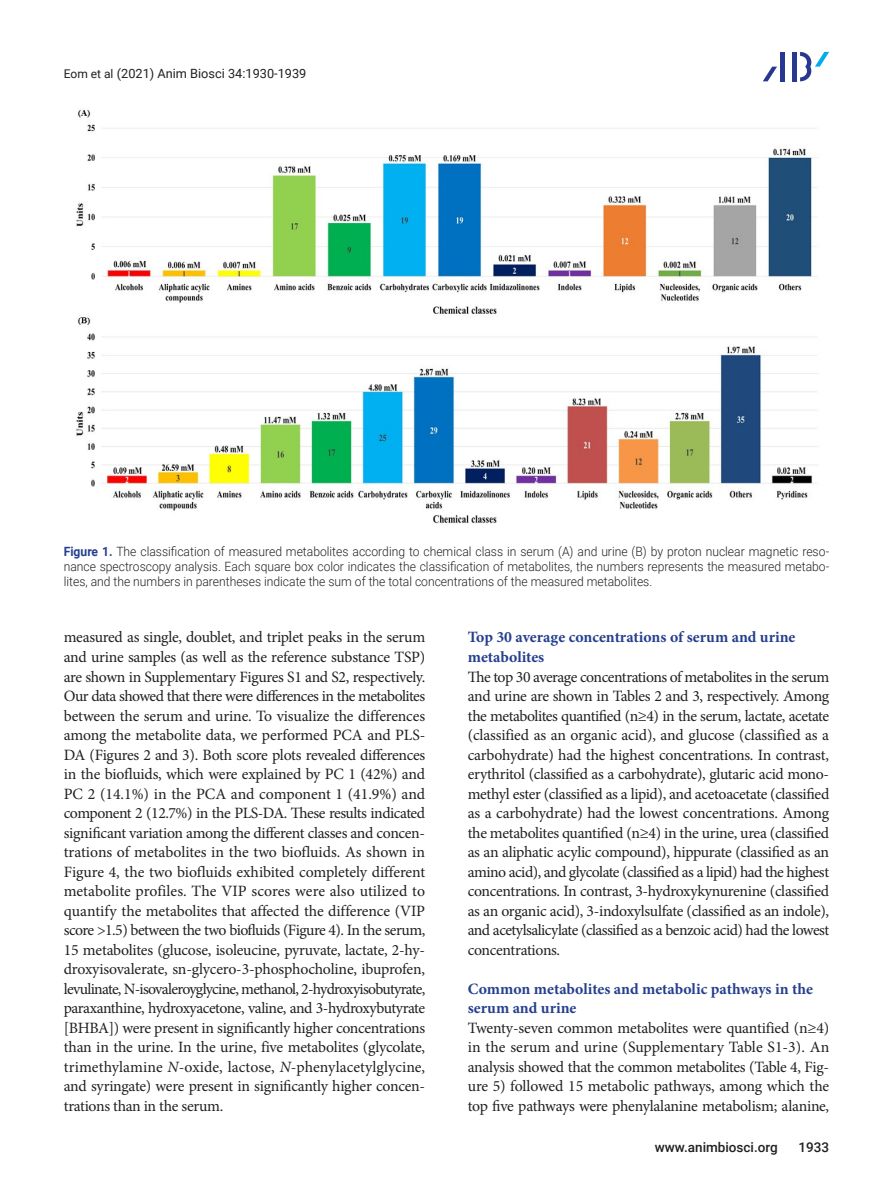
<style>
.page{position:relative;width:893px;height:1191px;background:#fff}
.page>*{position:absolute;margin:0;border:0;box-sizing:border-box;transform-origin:0 0}
.본문{font:15.75px/19.5px "Minion Pro";letter-spacing:-.02em;color:#231f20;text-align:justify}
.중제목{font:700 15.75px/19.5px "Minion Pro";color:#253f8e}
.t1{font:500 13.5px "Roboto";color:#231f20}
.표_그림__제목{font:300 12.75px/15px "Roboto";color:#231f20;text-align:justify;scale:.95 1}
.t2{font:12.75px "Roboto";color:#231f20}
.s1{font-size:12px}
.s2{font-weight:700;color:#253f8e}
.s3{font-style:italic}
</style>
<div class="page">
<div style="left:792px;top:52px;width:5px;height:29px;background:#283890"></div>
<hr style="left:781px;top:52px;width:4px;height:29px;background:#283890">
<svg style="left:763px;top:67px;width:14px;height:14px"></svg>
<svg style="left:800px;top:52px;width:29px;height:29px"></svg>
<img style="left:76px;top:109px;width:742px;height:415px">
<p class="t2" style="left:64px;top:65px;width:244px"><span class="s1">Eom et al</span> (2021) Anim Biosci 34:1930-1939</p>
<p class="표_그림__제목" style="left:64px;top:543px;width:807px"><span class="s2">Figure 1.</span> The classification of measured metabolites according to chemical class in serum (A) and urine (B) by proton nuclear magnetic reso&shy;nance spectroscopy analysis. Each square box color indicates the classification of metabolites, the numbers represents the measured metabo&shy;lites, and the numbers in parentheses indicate the sum of the total concentrations of the measured metabolites.</p>
<p class="본문" style="left:64px;top:628px;width:363px">measured as single, doublet, and triplet peaks in the serum and urine samples (as well as the reference substance TSP) are shown in Supplementary Figures S1 and S2, respectively.<br>Our data showed that there were differences in the metabolites between the serum and urine. To visualize the differences among the metabolite data, we performed PCA and PLS-DA (Figures 2 and 3). Both score plots revealed differences in the biofluids, which were explained by PC 1 (42%) and PC 2 (14.1%) in the PCA and component 1 (41.9%) and component 2 (12.7%) in the PLS-DA. These results indicated significant variation among the different classes and concen&shy;trations of metabolites in the two biofluids. As shown in Figure 4, the two biofluids exhibited completely different metabolite profiles. The VIP scores were also utilized to quantify the metabolites that affected the difference (VIP score &gt;1.5) between the two biofluids (Figure 4). In the serum, 15 metabolites (glucose, isoleucine, pyruvate, lactate, 2-hy&shy;droxyisovalerate, sn-glycero-3-phosphocholine, ibuprofen, levulinate, N-isovaleroyglycine, methanol, 2-hydroxyisobutyrate, paraxanthine, hydroxyacetone, valine, and 3-hydroxybutyrate [BHBA]) were present in significantly higher concentrations than in the urine. In the urine, five metabolites (glycolate, trimethylamine <span class="s3">N</span>-oxide, lactose, <span class="s3">N</span>-phenylacetylglycine, and syringate) were present in significantly higher concen&shy;trations than in the serum.</p>
<p class="중제목" style="left:468px;top:627px;width:329px">Top 30 average concentrations of serum and urine metabolites</p>
<p class="본문" style="left:468px;top:667px;width:363px">The top 30 average concentrations of metabolites in the serum and urine are shown in Tables 2 and 3, respectively. Among the metabolites quantified (n≥4) in the serum, lactate, acetate (classified as an organic acid), and glucose (classified as a carbohydrate) had the highest concentrations. In contrast, erythritol (classified as a carbohydrate), glutaric acid mono&shy;methyl ester (classified as a lipid), and acetoacetate (classified as a carbohydrate) had the lowest concentrations. Among the metabolites quantified (n≥4) in the urine, urea (classified as an aliphatic acylic compound), hippurate (classified as an amino acid), and glycolate (classified as a lipid) had the highest concentrations. In contrast, 3-hydroxykynurenine (classified as an organic acid), 3-indoxylsulfate (classified as an indole), and acetylsalicylate (classified as a benzoic acid) had the lowest concentrations.</p>
<p class="중제목" style="left:468px;top:978px;width:347px">Common metabolites and metabolic pathways in the serum and urine</p>
<p class="본문" style="left:468px;top:1018px;width:363px">Twenty-seven common metabolites were quantified (n≥4) in the serum and urine (Supplementary Table S1-3). An analysis showed that the common metabolites (Table 4, Fig&shy;ure 5) followed 15 metabolic pathways, among which the top five pathways were phenylalanine metabolism; alanine,</p>
<p class="t1" style="left:655px;top:1137px;width:125px">www.animbiosci.org</p>
<p class="t1" style="left:798px;top:1137px;width:32px">1933</p>
</div>
